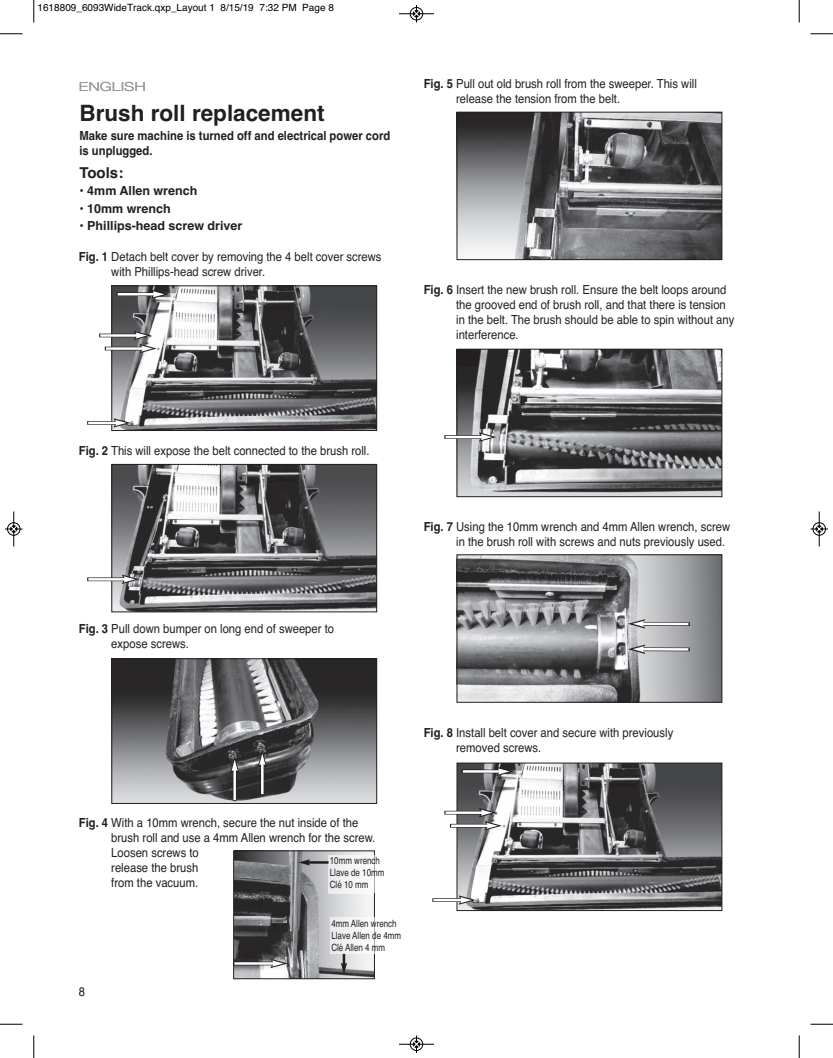
<style>
.page{position:relative;width:833px;height:1058px;background:#fff}
.page>*{position:absolute;margin:0;border:0;box-sizing:border-box;transform-origin:0 0}
.t1{font:700 22.5px "Helvetica";color:#231f20}
.t2{font:700 15px "Helvetica";color:#231f20}
.t3{font:12.5px/15px "Helvetica";color:#231f20;scale:.9 1}
.t4{font:700 12.5px/15px "Helvetica";color:#231f20;scale:.9 1}
.t5{font:700 12.5px "Helvetica";color:#231f20}
.t6{font:300 12.5px "Helvetica Neue";color:#939598;scale:1.3 1}
.t7{font:10px/12px "Helvetica";color:#231f20;scale:.8 1}
.t8{font:10px "Helvetica";color:#000}
.s1{font-weight:700}
</style>
<div class="page">
<img style="left:113px;top:287px;width:262px;height:142px">
<div style="left:111px;top:285px;width:266px;height:146px;border:1px solid #231f20"></div>
<img style="left:113px;top:466px;width:262px;height:144px">
<div style="left:111px;top:464px;width:266px;height:148px;border:1px solid #231f20"></div>
<img style="left:113px;top:660px;width:262px;height:142px">
<div style="left:111px;top:658px;width:266px;height:146px;border:1px solid #231f20"></div>
<img style="left:235px;top:852px;width:138px;height:125px">
<div style="left:233px;top:850px;width:142px;height:129px;border:1px solid #231f20"></div>
<svg style="left:87px;top:577px;width:35px;height:4px"></svg>
<hr style="left:88px;top:578px;width:38px;height:2px;background:#fff">
<svg style="left:122px;top:574px;width:17px;height:10px"></svg>
<svg style="left:233px;top:961px;width:37px;height:4px"></svg>
<hr style="left:234px;top:962px;width:40px;height:2px;background:#fff">
<svg style="left:270px;top:958px;width:18px;height:10px"></svg>
<hr style="left:233px;top:770px;width:3px;height:31px;background:#231f20">
<hr style="left:233px;top:769px;width:3px;height:31px;background:#fff">
<svg style="left:230px;top:756px;width:9px;height:17px"></svg>
<svg style="left:260px;top:767px;width:4px;height:28px"></svg>
<hr style="left:261px;top:763px;width:2px;height:31px;background:#fff">
<svg style="left:257px;top:750px;width:10px;height:17px"></svg>
<svg style="left:87px;top:421px;width:26px;height:4px"></svg>
<hr style="left:88px;top:421px;width:29px;height:3px;background:#fff">
<svg style="left:113px;top:418px;width:18px;height:9px"></svg>
<svg style="left:99px;top:333px;width:35px;height:4px"></svg>
<hr style="left:100px;top:334px;width:38px;height:3px;background:#fff">
<svg style="left:105px;top:346px;width:29px;height:4px"></svg>
<hr style="left:106px;top:347px;width:37px;height:3px;background:#fff">
<svg style="left:134px;top:331px;width:23px;height:22px"></svg>
<svg style="left:116px;top:292px;width:35px;height:4px"></svg>
<hr style="left:118px;top:293px;width:37px;height:2px;background:#fff">
<svg style="left:151px;top:289px;width:17px;height:10px"></svg>
<img style="left:458px;top:764px;width:262px;height:145px">
<div style="left:456px;top:762px;width:266px;height:149px;border:1px solid #231f20"></div>
<svg style="left:432px;top:898px;width:26px;height:4px"></svg>
<hr style="left:433px;top:898px;width:29px;height:3px;background:#fff">
<svg style="left:458px;top:895px;width:18px;height:9px"></svg>
<svg style="left:444px;top:810px;width:35px;height:4px"></svg>
<hr style="left:445px;top:811px;width:38px;height:3px;background:#fff">
<svg style="left:450px;top:823px;width:29px;height:4px"></svg>
<hr style="left:451px;top:824px;width:37px;height:3px;background:#fff">
<svg style="left:479px;top:808px;width:23px;height:22px"></svg>
<svg style="left:461px;top:769px;width:35px;height:4px"></svg>
<hr style="left:463px;top:770px;width:37px;height:2px;background:#fff">
<svg style="left:496px;top:766px;width:17px;height:10px"></svg>
<hr style="left:374px;top:917px;width:1px;height:36px;background:#a8aaad">
<img style="left:330px;top:917px;width:44px;height:36px">
<hr style="left:374px;top:855px;width:1px;height:38px;background:#a8aaad">
<img style="left:328px;top:855px;width:46px;height:38px">
<hr style="left:308px;top:861px;width:20px;height:2px;background:#231f20">
<svg style="left:298px;top:859px;width:12px;height:6px"></svg>
<svg style="left:341px;top:953px;width:6px;height:21px"></svg>
<img style="left:458px;top:114px;width:262px;height:144px">
<div style="left:456px;top:112px;width:266px;height:148px;border:1px solid #231f20"></div>
<img style="left:458px;top:351px;width:262px;height:144px">
<div style="left:456px;top:349px;width:266px;height:148px;border:1px solid #231f20"></div>
<img style="left:458px;top:556px;width:262px;height:144px">
<div style="left:456px;top:554px;width:266px;height:148px;border:1px solid #231f20"></div>
<svg style="left:444px;top:435px;width:35px;height:4px"></svg>
<hr style="left:445px;top:436px;width:38px;height:2px;background:#fff">
<svg style="left:479px;top:432px;width:17px;height:10px"></svg>
<svg style="left:628px;top:619px;width:65px;height:9px"></svg>
<svg style="left:628px;top:644px;width:65px;height:10px"></svg>
<svg style="left:33px;top:0;width:2px;height:22px"></svg>
<svg style="left:0;top:33px;width:22px;height:2px"></svg>
<svg style="left:798px;top:0;width:2px;height:22px"></svg>
<svg style="left:810px;top:33px;width:22px;height:2px"></svg>
<svg style="left:33px;top:1035px;width:2px;height:23px"></svg>
<svg style="left:0;top:1023px;width:22px;height:2px"></svg>
<svg style="left:798px;top:1035px;width:2px;height:23px"></svg>
<svg style="left:810px;top:1023px;width:22px;height:2px"></svg>
<hr style="left:399px;top:14px;width:35px;height:1px;background:#000">
<div style="left:410px;top:7px;width:13px;height:13px;border:1px solid #000;border-radius:50%"></div>
<svg style="left:413px;top:5px;width:6px;height:17px"></svg>
<hr style="left:399px;top:1044px;width:35px;height:1px;background:#000">
<div style="left:410px;top:1037px;width:13px;height:13px;border:1px solid #000;border-radius:50%"></div>
<svg style="left:413px;top:1035px;width:6px;height:17px"></svg>
<hr style="left:14px;top:511px;width:1px;height:35px;background:#000">
<div style="left:7px;top:522px;width:13px;height:13px;border:1px solid #000;border-radius:50%"></div>
<svg style="left:5px;top:526px;width:17px;height:6px"></svg>
<hr style="left:819px;top:511px;width:1px;height:35px;background:#000">
<div style="left:812px;top:522px;width:13px;height:13px;border:1px solid #000;border-radius:50%"></div>
<svg style="left:810px;top:526px;width:18px;height:6px"></svg>
<p class="t8" style="left:38px;top:2px;width:298px">1618809_6093WideTrack.qxp_Layout 1 8/15/19 7:32 PM Page 8</p>
<p class="t6" style="left:79px;top:79px;width:53px">ENGLISH</p>
<h1 class="t1" style="left:79px;top:100px;width:247px">Brush roll replacement</h1>
<p class="t4" style="left:79px;top:128px;width:347px">Make sure machine is turned off and electrical power cord is unplugged.</p>
<p class="t2" style="left:79px;top:164px;width:45px">Tools:</p>
<p class="t5" style="left:79px;top:183px;width:119px">• 4mm Allen wrench</p>
<p class="t5" style="left:79px;top:201px;width:93px">• 10mm wrench</p>
<p class="t5" style="left:79px;top:218px;width:164px">• Phillips-head screw driver</p>
<p class="t3" style="left:111px;top:249px;width:302px;text-indent:-33px"><span class="s1">Fig. 1</span> Detach belt cover by removing the 4 belt cover screws with Phillips-head screw driver.</p>
<p class="t3" style="left:456px;top:76px;width:269px;text-indent:-33px"><span class="s1">Fig. 5</span> Pull out old brush roll from the sweeper. This will release the tension from the belt.</p>
<p class="t3" style="left:456px;top:283px;width:311px;text-indent:-32px"><span class="s1">Fig. 6</span> Insert the new brush roll. Ensure the belt loops around the grooved end of brush roll, and that there is tension in the belt. The brush should be able to spin without any interference.</p>
<p class="t3" style="left:79px;top:443px;width:324px"><span class="s1">Fig. 2</span> This will expose the belt connected to the brush roll.</p>
<p class="t3" style="left:111px;top:621px;width:249px;text-indent:-33px"><span class="s1">Fig. 3</span> Pull down bumper on long end of sweeper to expose screws.</p>
<p class="t3" style="left:456px;top:519px;width:306px;text-indent:-33px"><span class="s1">Fig. 7</span> Using the 10mm wrench and 4mm Allen wrench, screw in the brush roll with screws and nuts previously used.</p>
<p class="t3" style="left:456px;top:725px;width:243px;text-indent:-33px"><span class="s1">Fig. 8</span> Install belt cover and secure with previously removed screws.</p>
<p class="t3" style="left:111px;top:815px;width:295px;text-indent:-32px"><span class="s1">Fig. 4</span> With a 10mm wrench, secure the nut inside of the brush roll and use a 4mm Allen wrench for the screw.<br>Loosen screws to<br>release the brush<br>from the vacuum.</p>
<p class="t7" style="left:330px;top:854px;width:70px">10mm wrench<br>Llave de 10mm<br>Clé 10 mm</p>
<p class="t3" style="left:79px;top:984px;width:8px">8</p>
<p class="t7" style="left:331px;top:917px;width:89px">4mm Allen wrench<br>Llave Allen de 4mm<br>Clé Allen 4 mm</p>
</div>
